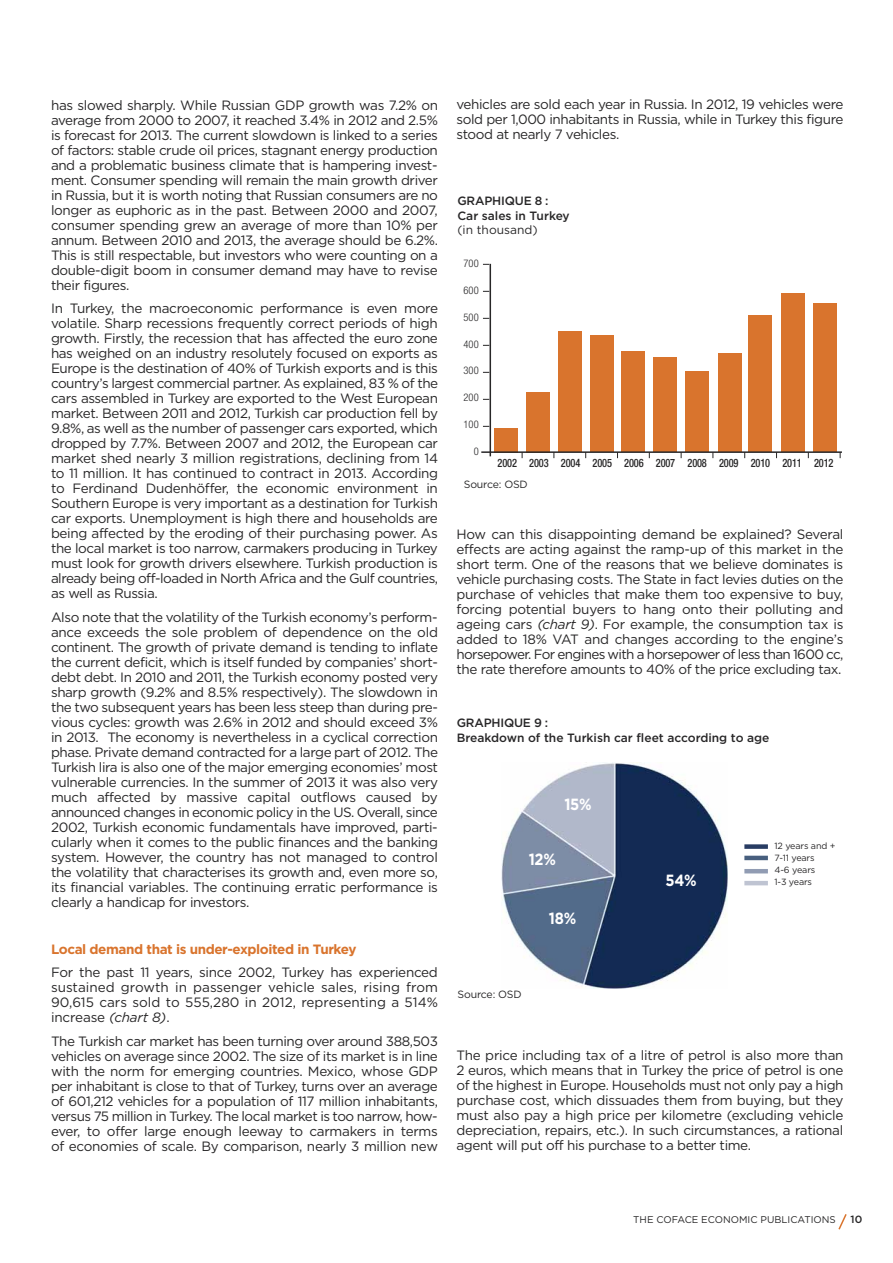
<style>
.page{position:relative;width:893px;height:1263px;background:#fff}
.page>*{position:absolute;margin:0;border:0;box-sizing:border-box;transform-origin:0 0}
.t1{font:700 16.2px "Gotham";letter-spacing:-.015em;color:#fff;scale:.9 1}
.t2{font:13.5px/15px "Gotham";letter-spacing:-.03em;color:#272627;text-align:justify}
.t3{font:700 13.5px "Gotham";letter-spacing:-.03em;color:#d9742d}
.t4{font:500 12px/14.4px "Gotham";color:#272627}
.t5{font:12px "Gotham";color:#272627}
.t6{font:500 condensed 11.55px "Helvetica Neue";letter-spacing:-.015em;color:#272627;scale:.9 1}
.t7{font:300 condensed 10.5px "Helvetica Neue LT Std";color:#272627}
.t8{font:10.5px "Gotham";letter-spacing:-.015em;color:#272627}
.t9{font:500 10.5px "Gotham";color:#272627}
.t10{font:9.75px "Gotham";color:#272627}
.t11{font:9px/12px "Gotham";letter-spacing:-.015em;color:#272627}
.s1{font-style:italic}
</style>
<div class="page">
<svg style="left:838px;top:1214px;width:9px;height:16px"></svg>
<hr style="left:744px;top:856px;width:24px;height:4px;background:#485f7e">
<hr style="left:744px;top:869px;width:24px;height:4px;background:#919cb3">
<hr style="left:744px;top:881px;width:24px;height:4px;background:#bfc4d2">
<div style="left:744px;top:844px;width:24px;height:5px;background:#283c63"></div>
<hr style="left:490px;top:264px;width:1px;height:192px;background:#272627">
<div style="left:494px;top:428px;width:24px;height:24px;background:#d9742d"></div>
<div style="left:526px;top:392px;width:24px;height:60px;background:#d9742d"></div>
<div style="left:559px;top:331px;width:23px;height:121px;background:#d9742d"></div>
<div style="left:590px;top:336px;width:24px;height:116px;background:#d9742d"></div>
<div style="left:622px;top:351px;width:23px;height:101px;background:#d9742d"></div>
<div style="left:653px;top:357px;width:24px;height:95px;background:#d9742d"></div>
<div style="left:685px;top:371px;width:23px;height:81px;background:#d9742d"></div>
<div style="left:718px;top:354px;width:23px;height:98px;background:#d9742d"></div>
<div style="left:749px;top:315px;width:23px;height:137px;background:#d9742d"></div>
<div style="left:781px;top:293px;width:23px;height:159px;background:#d9742d"></div>
<div style="left:813px;top:303px;width:23px;height:149px;background:#d9742d"></div>
<hr style="left:481px;top:451px;width:361px;height:2px;background:#272627">
<img style="left:501px;top:762px;width:227px;height:227px">
<p class="t2" style="left:51px;top:98px;width:389px">has slowed sharply. While Russian GDP growth was 7.2% on average from 2000 to 2007, it reached 3.4% in 2012 and 2.5% is forecast for 2013. The current slowdown is linked to a series of factors: stable crude oil prices, stagnant energy production and a problematic business climate that is hampering invest&shy;ment. Consumer spending will remain the main growth driver in Russia, but it is worth noting that Russian consumers are no longer as euphoric as in the past. Between 2000 and 2007, consumer spending grew an average of more than 10% per annum. Between 2010 and 2013, the average should be 6.2%.<br>This is still respectable, but investors who were counting on a double-digit boom in consumer demand may have to revise their figures.</p>
<p class="t2" style="left:51px;top:301px;width:389px">In Turkey, the macroeconomic performance is even more volatile. Sharp recessions frequently correct periods of high growth. Firstly, the recession that has affected the euro zone has weighed on an industry resolutely focused on exports as Europe is the destination of 40% of Turkish exports and is this country’s largest commercial partner. As explained, 83 % of the cars assembled in Turkey are exported to the West European market. Between 2011 and 2012, Turkish car production fell by 9.8%, as well as the number of passenger cars exported, which dropped by 7.7%. Between 2007 and 2012, the European car market shed nearly 3 million registrations, declining from 14 to 11 million. It has continued to contract in 2013. According to Ferdinand Dudenhöffer, the economic environment in Southern Europe is very important as a destination for Turkish car exports. Unemployment is high there and households are being affected by the eroding of their purchasing power. As the local market is too narrow, carmakers producing in Turkey must look for growth drivers elsewhere. Turkish production is already being off-loaded in North Africa and the Gulf countries, as well as Russia.</p>
<p class="t2" style="left:51px;top:609px;width:389px">Also note that the volatility of the Turkish economy’s perform&shy;ance exceeds the sole problem of dependence on the old continent. The growth of private demand is tending to inflate the current deficit, which is itself funded by companies’ short&shy;debt debt. In 2010 and 2011, the Turkish economy posted very sharp growth (9.2% and 8.5% respectively). The slowdown in the two subsequent years has been less steep than during pre&shy;vious cycles: growth was 2.6% in 2012 and should exceed 3% in 2013. The economy is nevertheless in a cyclical correction phase. Private demand contracted for a large part of 2012. The Turkish lira is also one of the major emerging economies’ most vulnerable currencies. In the summer of 2013 it was also very much affected by massive capital outflows caused by announced changes in economic policy in the US. Overall, since 2002, Turkish economic fundamentals have improved, parti&shy;cularly when it comes to the public finances and the banking system. However, the country has not managed to control the volatility that characterises its growth and, even more so, its financial variables. The continuing erratic performance is clearly a handicap for investors.</p>
<p class="t3" style="left:51px;top:941px;width:307px">Local demand that is under-exploited in Turkey</p>
<p class="t2" style="left:51px;top:965px;width:388px">For the past 11 years, since 2002, Turkey has experienced sustained growth in passenger vehicle sales, rising from 90,615 cars sold to 555,280 in 2012, representing a 514% increase <span class="s1">(chart 8)</span>.</p>
<p class="t2" style="left:51px;top:1033px;width:389px">The Turkish car market has been turning over around 388,503 vehicles on average since 2002. The size of its market is in line with the norm for emerging countries. Mexico, whose GDP per inhabitant is close to that of Turkey, turns over an average of 601,212 vehicles for a population of 117 million inhabitants, versus 75 million in Turkey. The local market is too narrow, how&shy;ever, to offer large enough leeway to carmakers in terms of economies of scale. By comparison, nearly 3 million new</p>
<p class="t2" style="left:456px;top:97px;width:388px">vehicles are sold each year in Russia. In 2012, 19 vehicles were sold per 1,000 inhabitants in Russia, while in Turkey this figure stood at nearly 7 vehicles.</p>
<p class="t4" style="left:457px;top:194px;width:114px">GRAPHIQUE 8 :<br>Car sales in Turkey</p>
<p class="t5" style="left:457px;top:223px;width:82px">(in thousand)</p>
<p class="t7" style="left:464px;top:260px;width:17px">700</p>
<p class="t7" style="left:464px;top:286px;width:17px">600</p>
<p class="t7" style="left:464px;top:313px;width:17px">500</p>
<p class="t7" style="left:464px;top:340px;width:17px">400</p>
<p class="t7" style="left:464px;top:367px;width:17px">300</p>
<p class="t7" style="left:464px;top:394px;width:17px">200</p>
<p class="t7" style="left:464px;top:421px;width:17px">100</p>
<p class="t7" style="left:474px;top:447px;width:7px">0</p>
<p class="t6" style="left:498px;top:459px;width:375px">2002 2003 2004 2005 2006 2007 2008 2009 2010 2011 2012</p>
<p class="t8" style="left:464px;top:478px;width:66px">Source: OSD</p>
<p class="t2" style="left:456px;top:527px;width:388px">How can this disappointing demand be explained? Several effects are acting against the ramp-up of this market in the short term. One of the reasons that we believe dominates is vehicle purchasing costs. The State in fact levies duties on the purchase of vehicles that make them too expensive to buy, forcing potential buyers to hang onto their polluting and ageing cars <span class="s1">(chart 9)</span>. For example, the consumption tax is added to 18% VAT and changes according to the engine’s horsepower. For engines with a horsepower of less than 1600 cc, the rate therefore amounts to 40% of the price excluding tax.</p>
<p class="t4" style="left:457px;top:716px;width:314px">GRAPHIQUE 9 :<br>Breakdown of the Turkish car fleet according to age</p>
<p class="t1" style="left:564px;top:795px;width:32px">15%</p>
<p class="t1" style="left:529px;top:850px;width:32px">12%</p>
<p class="t1" style="left:549px;top:909px;width:32px">18%</p>
<p class="t8" style="left:458px;top:988px;width:66px">Source: OSD</p>
<p class="t1" style="left:665px;top:871px;width:36px">54%</p>
<p class="t11" style="left:774px;top:840px;width:63px">12 years and +<br>7-11 years<br>4-6 years<br>1-3 years</p>
<p class="t2" style="left:456px;top:1047px;width:388px">The price including tax of a litre of petrol is also more than 2 euros, which means that in Turkey the price of petrol is one of the highest in Europe. Households must not only pay a high purchase cost, which dissuades them from buying, but they must also pay a high price per kilometre (excluding vehicle depreciation, repairs, etc.). In such circumstances, a rational agent will put off his purchase to a better time.</p>
<p class="t10" style="left:633px;top:1214px;width:204px">THE COFACE ECONOMIC PUBLICATIONS</p>
<p class="t9" style="left:851px;top:1213px;width:13px">10</p>
</div>
